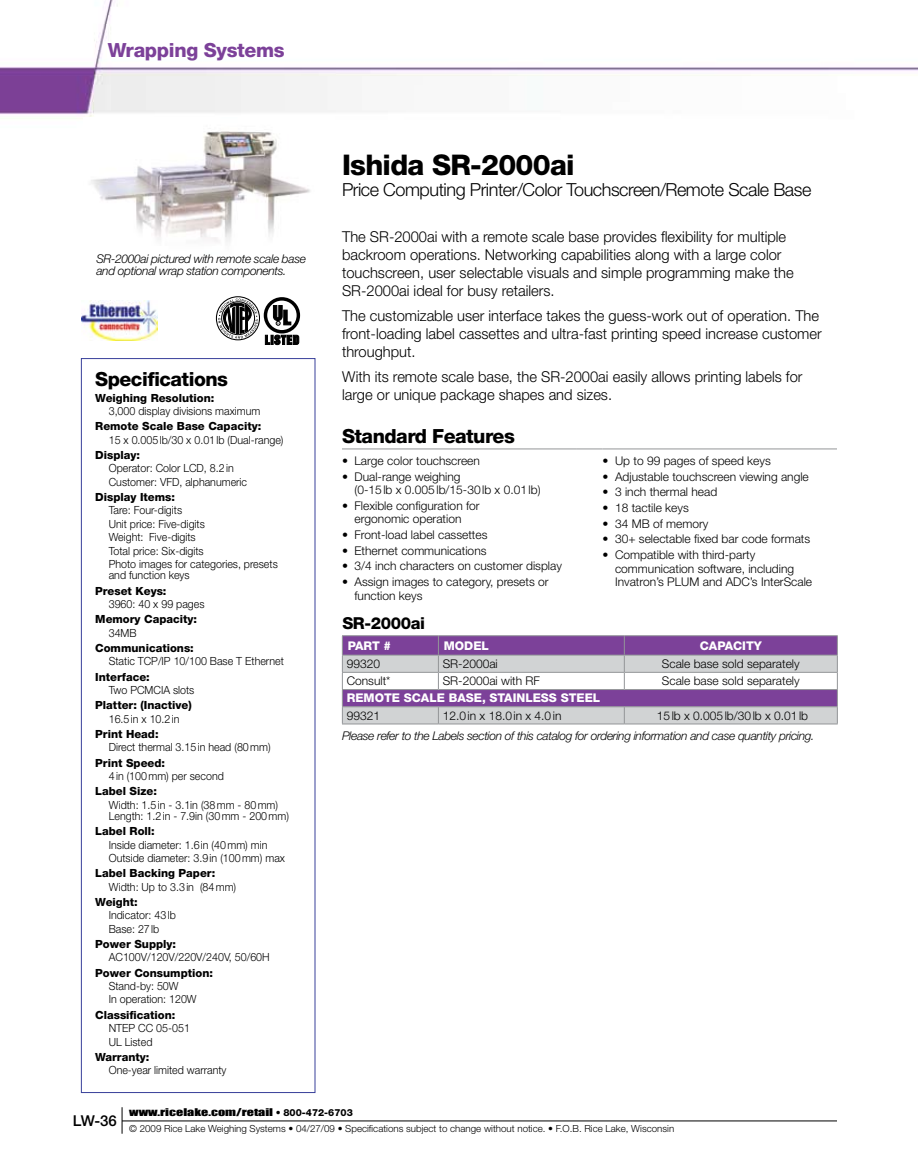
<style>
.page{position:relative;width:918px;height:1175px;background:#fff}
.page>*{position:absolute;margin:0;border:0;box-sizing:border-box;transform-origin:0 0}
.t1{font:800 28.5px "Helvetica Neue LT Std";letter-spacing:-.025em;color:#000}
.t2{font:800 19.5px "Helvetica Neue LT Std";letter-spacing:-.025em;color:#000}
.t3{font:800 19.5px "Helvetica Neue LT Std";letter-spacing:-.015em;color:#7c4199}
.t4{font:300 18px "Helvetica Neue LT Std";letter-spacing:-.025em;color:#000}
.t5{font:800 16.5px "Helvetica Neue LT Std";letter-spacing:-.025em;color:#000}
.t6{font:300 15px/18px "Helvetica Neue LT Std";color:#000}
.t7{font:500 15px "Helvetica Neue LT Std";color:#000}
.t8{font:300 12px/13.5px "Helvetica Neue LT Std";color:#000}
.t9{font:italic 300 12px/20px "Helvetica Neue LT Std";letter-spacing:-.03em;color:#000}
.t10{font:800 12px "Helvetica Neue LT Std";color:#fff}
.t11{font:300 11.25px/13.4px "Helvetica Neue LT Std";color:#000;scale:.95 1}
.t12{font:800 11.25px/15.3px "Helvetica Neue LT Std";color:#000}
.t13{font:300 9.75px/16.5px "Helvetica Neue LT Std";color:#000}
.s1{font-weight:800}
.s2{font-weight:300}
.s3{font-style:normal}
.s4{font-family:"Impact";font-weight:400}
</style>
<div class="page">
<img style="left:0;top:0;width:918px;height:1134px">
<hr style="left:122px;top:1120px;width:715px;height:1px;background:#000">
<svg style="left:122px;top:1107px;width:1px;height:26px"></svg>
<div style="left:216px;top:296px;width:44px;height:44px;border:1px solid #000;border-radius:50%"></div>
<svg style="left:218px;top:298px;width:40px;height:40px"></svg>
<svg style="left:265px;top:335px;width:34px;height:10px"></svg>
<div style="left:264px;top:297px;width:36px;height:36px;border:3px solid #000;border-radius:50%"></div>
<svg style="left:273px;top:305px;width:18px;height:20px"></svg>
<img style="left:84px;top:118px;width:231px;height:142px">
<img style="left:81px;top:300px;width:77px;height:41px">
<hr style="left:342px;top:448px;width:234px;height:1px;background:#939598">
<svg style="left:576px;top:448px;width:26px;height:1px"></svg>
<hr style="left:602px;top:448px;width:235px;height:1px;background:#939598">
<svg style="left:342px;top:635px;width:496px;height:89px"></svg>
<hr style="left:624px;top:723px;width:214px;height:1px;background:#939598">
<div style="left:81px;top:358px;width:234px;height:734px;border:1px solid #38409a"></div>
<p class="t3" style="left:108px;top:39px;width:178px">Wrapping Systems</p>
<p class="t9" style="left:96px;top:252px;width:211px;line-height:12px">SR-2000ai pictured with remote scale base and optional wrap station components.</p>
<p class="t2" style="left:95px;top:368px;width:134px">Specifications</p>
<p class="t11" style="left:109px;top:391px;width:161px;text-indent:-14px"><span class="s1">Weighing Resolution:<br></span>3,000 display divisions maximum</p>
<p class="t11" style="left:109px;top:419px;width:185px;text-indent:-14px"><span class="s1">Remote Scale Base Capacity:<br></span>15 x 0.005lb/30 x 0.01lb (Dual-range)</p>
<p class="t11" style="left:109px;top:448px;width:147px;text-indent:-14px"><span class="s1">Display:<br></span>Operator: Color LCD, 8.2in<br>Customer: VFD, alphanumeric</p>
<p class="t11" style="left:109px;top:490px;width:179px;text-indent:-14px"><span class="s1">Display Items:<br></span>Tare: Four-digits<br>Unit price: Five-digits<br>Weight: Five-digits<br>Total price: Six-digits<br>Photo images for categories, presets</p>
<p class="t11" style="left:95px;top:567px;width:101px;line-height:15.3px;text-indent:14px">and function keys<br><span class="s1">Preset Keys:</span></p>
<p class="t11" style="left:95px;top:596px;width:117px;line-height:15.3px;text-indent:14px">3960: 40 x 99 pages<br><span class="s1">Memory Capacity:</span></p>
<p class="t12" style="left:95px;top:625px;width:100px;text-indent:14px"><span class="s2">34MB<br></span>Communications:</p>
<p class="t11" style="left:95px;top:653px;width:200px;line-height:15.3px;text-indent:14px">Static TCP/IP 10/100 Base T Ethernet<br><span class="s1">Interface:</span></p>
<p class="t12" style="left:95px;top:682px;width:101px;text-align:right"><span class="s2">Two PCMCIA slots<br></span>Platter: (Inactive)</p>
<p class="t11" style="left:95px;top:710px;width:90px;line-height:15.3px;text-indent:14px">16.5in x 10.2in<br><span class="s1">Print Head:</span></p>
<p class="t11" style="left:95px;top:739px;width:186px;line-height:15.3px;text-indent:14px">Direct thermal 3.15in head (80mm)<br><span class="s1">Print Speed:</span></p>
<p class="t11" style="left:95px;top:768px;width:137px;line-height:15.3px;text-indent:14px">4in (100mm) per second<br><span class="s1">Label Size:</span></p>
<p class="t11" style="left:109px;top:798px;width:191px;line-height:11.2px">Width: 1.5in - 3.1in (38mm - 80mm)<br>Length: 1.2in - 7.9in (30mm - 200mm)</p>
<p class="t11" style="left:109px;top:824px;width:187px;text-indent:-14px"><span class="s1">Label Roll:<br></span>Inside diameter: 1.6in (40mm) min<br>Outside diameter: 3.9in (100mm) max</p>
<p class="t11" style="left:109px;top:866px;width:136px;text-indent:-14px"><span class="s1">Label Backing Paper:<br></span>Width: Up to 3.3in (84mm)</p>
<p class="t11" style="left:109px;top:895px;width:72px;text-indent:-14px"><span class="s1">Weight:<br></span>Indicator: 43lb<br>Base: 27lb</p>
<p class="t11" style="left:109px;top:937px;width:171px;text-indent:-14px"><span class="s1">Power Supply:<br></span>AC100V/120V/220V/240V, 50/60H</p>
<p class="t11" style="left:109px;top:965px;width:111px;text-indent:-14px"><span class="s1">Power Consumption:<br></span>Stand-by: 50W<br>In operation: 120W</p>
<p class="t11" style="left:109px;top:1007px;width:87px;text-indent:-14px"><span class="s1">Classification:<br></span>NTEP CC 05-051<br>UL Listed</p>
<p class="t11" style="left:109px;top:1049px;width:125px;text-indent:-14px"><span class="s1">Warranty:<br></span>One-year limited warranty</p>
<p class="t1" style="left:342px;top:148px;width:234px">Ishida SR-2000ai</p>
<p class="t4" style="left:342px;top:179px;width:471px">Price Computing Printer/Color Touchscreen/Remote Scale Base</p>
<p class="t6" style="left:342px;top:228px;width:453px">The SR-2000ai with a remote scale base provides flexibility for multiple backroom operations. Networking capabilities along with a large color touchscreen, user selectable visuals and simple programming make the SR-2000ai ideal for busy retailers.</p>
<p class="t6" style="left:342px;top:306px;width:481px">The customizable user interface takes the guess-work out of operation. The front-loading label cassettes and ultra-fast printing speed increase customer throughput.</p>
<p class="t6" style="left:342px;top:367px;width:462px">With its remote scale base, the SR-2000ai easily allows printing labels for large or unique package shapes and sizes.</p>
<p class="t2" style="left:342px;top:424px;width:174px">Standard Features</p>
<p class="t8" style="left:342px;top:454px;width:139px">• Large color touchscreen</p>
<p class="t8" style="left:355px;top:469px;width:188px;text-indent:-13px">• Dual-range weighing<br>(0-15lb x 0.005lb/15-30lb x 0.01lb)</p>
<p class="t8" style="left:342px;top:498px;width:139px;text-align:center">• Flexible configuration for ergonomic operation</p>
<p class="t8" style="left:342px;top:528px;width:147px">• Front-load label cassettes</p>
<p class="t8" style="left:342px;top:543px;width:146px">• Ethernet communications</p>
<p class="t8" style="left:342px;top:559px;width:221px">• 3/4 inch characters on customer display</p>
<p class="t8" style="left:355px;top:575px;width:196px;text-indent:-13px">• Assign images to category, presets or function keys</p>
<p class="t8" style="left:602px;top:454px;width:170px">• Up to 99 pages of speed keys</p>
<p class="t8" style="left:602px;top:469px;width:208px">• Adjustable touchscreen viewing angle</p>
<p class="t8" style="left:602px;top:485px;width:116px">• 3 inch thermal head</p>
<p class="t8" style="left:602px;top:501px;width:88px">• 18 tactile keys</p>
<p class="t8" style="left:602px;top:516px;width:107px">• 34 MB of memory</p>
<p class="t8" style="left:602px;top:532px;width:209px">• 30+ selectable fixed bar code formats</p>
<p class="t8" style="left:615px;top:548px;width:199px;text-indent:-13px">• Compatible with third-party communication software, including<br>Invatron’s PLUM and ADC’s InterScale</p>
<p class="t5" style="left:342px;top:613px;width:84px">SR-2000ai</p>
<p class="t10" style="left:348px;top:638px;width:17px">Part</p>
<p class="t10" style="left:384px;top:638px;width:9px">#</p>
<p class="t10" style="left:444px;top:638px;width:21px">Model</p>
<p class="t10" style="left:700px;top:638px;width:18px">Capacity</p>
<p class="t8" style="left:347px;top:656px;width:35px">99320</p>
<p class="t8" style="left:443px;top:656px;width:57px">SR-2000ai</p>
<p class="t8" style="left:662px;top:656px;width:139px">Scale base sold separately</p>
<p class="t8" style="left:347px;top:674px;width:45px">Consult*</p>
<p class="t8" style="left:443px;top:674px;width:99px">SR-2000ai with RF</p>
<p class="t8" style="left:662px;top:674px;width:139px">Scale base sold separately</p>
<p class="t10" style="left:347px;top:691px;width:19px">Remote</p>
<p class="t10" style="left:404px;top:691px;width:18px">Scale</p>
<p class="t10" style="left:449px;top:691px;width:18px">Base</p>
<p class="t10" style="left:482px;top:691px;width:24px">, Stainless</p>
<p class="t10" style="left:561px;top:691px;width:17px">Steel</p>
<p class="t8" style="left:347px;top:708px;width:35px">99321</p>
<p class="t8" style="left:443px;top:708px;width:120px">12.0in x 18.0in x 4.0in</p>
<p class="t9" style="left:342px;top:705px;width:474px;text-indent:315px"><span class="s3">15lb x 0.005lb/30lb x 0.01lb<br></span>Please refer to the Labels section of this catalog for ordering information and case quantity pricing.</p>
<p class="t7" style="left:73px;top:1111px;width:46px">LW-36</p>
<p class="t13" style="left:129px;top:1103px;width:546px"><span class="s4">www.ricelake.com/retail</span> • <span class="s1">800-472-6703<br></span>© 2009 Rice Lake Weighing Systems • 04/27/09 • Specifications subject to change without notice. • F.O.B. Rice Lake, Wisconsin</p>
</div>
